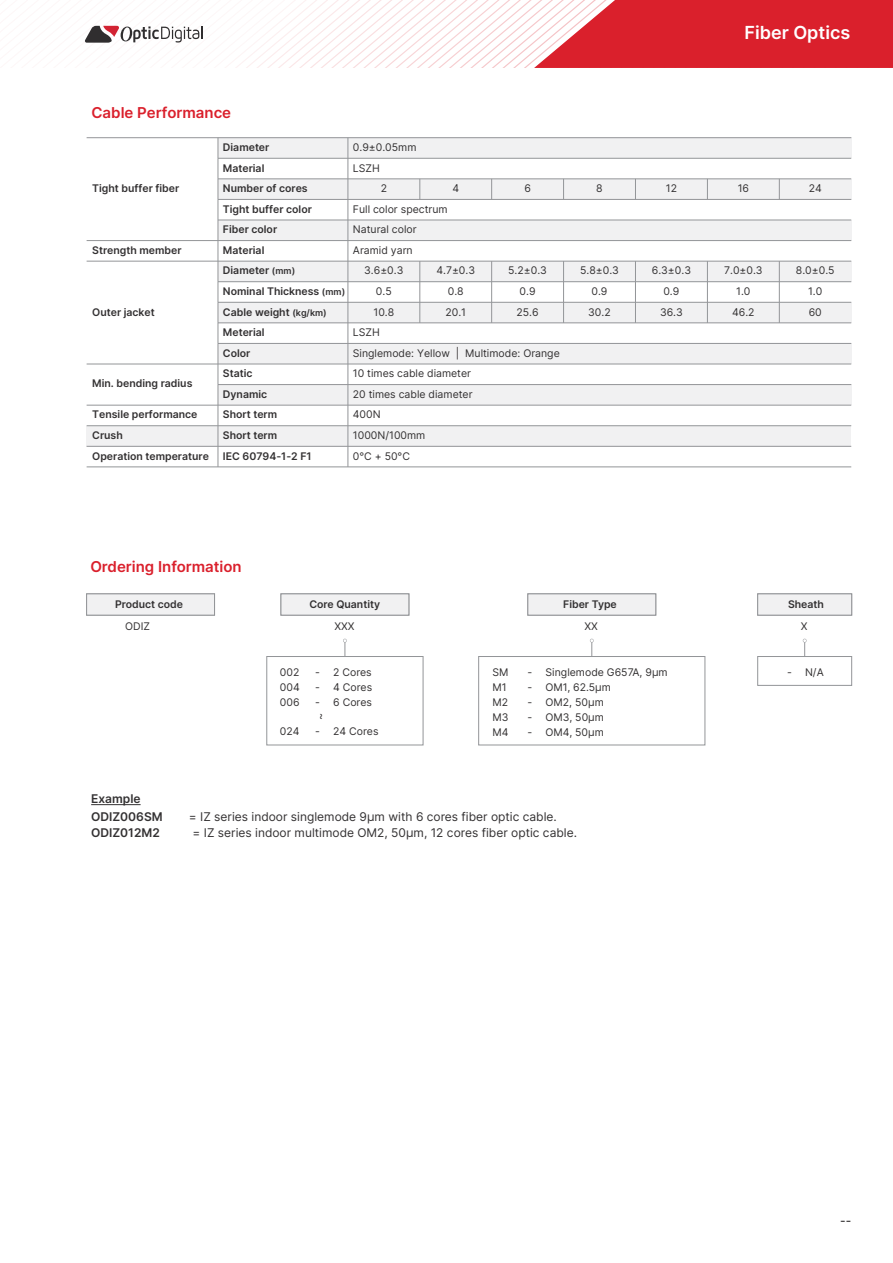
<style>
.page{position:relative;width:893px;height:1263px;background:#fff}
.page>*{position:absolute;margin:0;border:0;box-sizing:border-box;transform-origin:0 0}
.t1{font:600 18px "Inter";color:#fff}
.t2{font:600 15px "Inter";color:#da202c}
.t3{font:12px "Inter";color:#333132}
.t4{font:600 12px/18px "Inter";color:#333132}
.t5{font:500 12px "Inter";color:#333132}
.t6{font:10.5px/15px "Inter";color:#333132;text-align:justify}
.t7{font:600 10.5px/20.5px "Inter";color:#333132}
.s1{font-size:9px}
</style>
<div class="page">
<div style="left:218px;top:261px;width:633px;height:21px;background:#f1f1f2"></div>
<div style="left:218px;top:302px;width:633px;height:21px;background:#f1f1f2"></div>
<div style="left:218px;top:343px;width:633px;height:21px;background:#f1f1f2"></div>
<hr style="left:218px;top:281px;width:633px;height:1px;background:#939598">
<hr style="left:87px;top:261px;width:764px;height:1px;background:#939598">
<hr style="left:218px;top:302px;width:633px;height:1px;background:#939598">
<hr style="left:218px;top:323px;width:633px;height:1px;background:#939598">
<hr style="left:218px;top:343px;width:633px;height:1px;background:#939598">
<div style="left:86px;top:594px;width:129px;height:21px;background:#f1f1f2;border:1px solid #939598"></div>
<div style="left:281px;top:594px;width:128px;height:21px;background:#f1f1f2;border:1px solid #939598"></div>
<div style="left:528px;top:594px;width:128px;height:21px;background:#f1f1f2;border:1px solid #939598"></div>
<div style="left:267px;top:656px;width:156px;height:89px;border:1px solid #939598"></div>
<svg style="left:343px;top:639px;width:4px;height:17px"></svg>
<div style="left:757px;top:594px;width:95px;height:21px;background:#f1f1f2;border:1px solid #939598"></div>
<div style="left:757px;top:656px;width:95px;height:29px;border:1px solid #939598"></div>
<svg style="left:803px;top:639px;width:4px;height:17px"></svg>
<div style="left:478px;top:656px;width:227px;height:89px;border:1px solid #939598"></div>
<svg style="left:590px;top:639px;width:4px;height:17px"></svg>
<hr style="left:91px;top:804px;width:50px;height:1px;background:#333132">
<div style="left:218px;top:138px;width:633px;height:20px;background:#f1f1f2"></div>
<div style="left:218px;top:179px;width:633px;height:20px;background:#f1f1f2"></div>
<div style="left:218px;top:220px;width:633px;height:21px;background:#f1f1f2"></div>
<hr style="left:218px;top:179px;width:633px;height:1px;background:#939598">
<hr style="left:218px;top:158px;width:633px;height:1px;background:#939598">
<hr style="left:218px;top:199px;width:633px;height:1px;background:#939598">
<hr style="left:218px;top:220px;width:633px;height:1px;background:#939598">
<hr style="left:87px;top:364px;width:764px;height:1px;background:#939598">
<div style="left:218px;top:385px;width:633px;height:20px;background:#f1f1f2"></div>
<div style="left:87px;top:426px;width:764px;height:20px;background:#f1f1f2"></div>
<hr style="left:218px;top:384px;width:633px;height:1px;background:#939598">
<hr style="left:87px;top:137px;width:764px;height:1px;background:#939598">
<hr style="left:87px;top:240px;width:764px;height:1px;background:#939598">
<svg style="left:95px;top:0;width:439px;height:68px"></svg>
<svg style="left:534px;top:0;width:359px;height:68px;background:#de3842"></svg>
<svg style="left:85px;top:26px;width:117px;height:17px"></svg>
<svg style="left:420px;top:179px;width:1px;height:20px"></svg>
<svg style="left:491px;top:180px;width:1px;height:19px"></svg>
<svg style="left:563px;top:180px;width:1px;height:19px"></svg>
<svg style="left:635px;top:180px;width:1px;height:19px"></svg>
<svg style="left:707px;top:180px;width:1px;height:19px"></svg>
<svg style="left:779px;top:180px;width:1px;height:19px"></svg>
<svg style="left:420px;top:261px;width:1px;height:62px"></svg>
<svg style="left:491px;top:262px;width:1px;height:61px"></svg>
<svg style="left:563px;top:262px;width:1px;height:61px"></svg>
<svg style="left:635px;top:262px;width:1px;height:61px"></svg>
<svg style="left:707px;top:262px;width:1px;height:61px"></svg>
<svg style="left:779px;top:262px;width:1px;height:61px"></svg>
<hr style="left:87px;top:405px;width:764px;height:1px;background:#939598">
<hr style="left:87px;top:425px;width:764px;height:1px;background:#939598">
<hr style="left:87px;top:446px;width:764px;height:1px;background:#939598">
<svg style="left:218px;top:138px;width:1px;height:329px"></svg>
<svg style="left:348px;top:138px;width:1px;height:329px"></svg>
<hr style="left:87px;top:467px;width:764px;height:1px;background:#939598">
<h1 class="t1" style="left:744px;top:19px;width:107px">Fiber Optics</h1>
<h2 class="t2" style="left:91px;top:102px;width:141px">Cable Performance</h2>
<p class="t7" style="left:223px;top:137px;width:48px">Diameter</p>
<p class="t6" style="left:353px;top:139px;width:65px">0.9±0.05mm</p>
<p class="t7" style="left:92px;top:178px;width:88px">Tight buffer fiber</p>
<p class="t7" style="left:223px;top:157px;width:90px">Material<br>Number of cores<br>Tight buffer color<br>Fiber color</p>
<p class="t6" style="left:353px;top:160px;width:28px">LSZH</p>
<p class="t6" style="left:353px;top:178px;width:96px;line-height:20.5px;text-align:left;text-indent:28px">2<br>Full color spectrum<br>Natural color</p>
<p class="t6" style="left:452px;top:181px;width:8px">4</p>
<p class="t6" style="left:524px;top:181px;width:8px">6</p>
<p class="t6" style="left:596px;top:181px;width:8px">8</p>
<p class="t6" style="left:666px;top:181px;width:13px">12</p>
<p class="t6" style="left:738px;top:181px;width:13px">16</p>
<p class="t6" style="left:809px;top:181px;width:15px">24</p>
<p class="t7" style="left:92px;top:239px;width:91px">Strength member</p>
<p class="t7" style="left:223px;top:239px;width:43px">Material</p>
<p class="t6" style="left:353px;top:242px;width:61px">Aramid yarn</p>
<p class="t7" style="left:92px;top:301px;width:64px">Outer jacket</p>
<p class="t7" style="left:223px;top:260px;width:74px">Diameter <span class="s1">(mm)</span></p>
<p class="t7" style="left:223px;top:281px;width:124px">Nominal Thickness <span class="s1">(mm)<br></span>Cable weight <span class="s1">(kg/km)</span></p>
<p class="t6" style="left:364px;top:263px;width:41px">3.6±0.3</p>
<p class="t6" style="left:436px;top:263px;width:40px">4.7±0.3</p>
<p class="t6" style="left:508px;top:263px;width:40px">5.2±0.3</p>
<p class="t6" style="left:580px;top:263px;width:40px">5.8±0.3</p>
<p class="t6" style="left:652px;top:263px;width:41px">6.3±0.3</p>
<p class="t6" style="left:724px;top:263px;width:40px">7.0±0.3</p>
<p class="t6" style="left:796px;top:263px;width:40px">8.0±0.5</p>
<p class="t6" style="left:376px;top:283px;width:17px">0.5</p>
<p class="t6" style="left:448px;top:283px;width:17px">0.8</p>
<p class="t6" style="left:520px;top:283px;width:18px">0.9</p>
<p class="t6" style="left:591px;top:283px;width:18px">0.9</p>
<p class="t6" style="left:663px;top:283px;width:18px">0.9</p>
<p class="t6" style="left:736px;top:283px;width:16px">1.0</p>
<p class="t6" style="left:808px;top:283px;width:16px">1.0</p>
<p class="t6" style="left:373px;top:304px;width:22px">10.8</p>
<p class="t6" style="left:445px;top:304px;width:22px">20.1</p>
<p class="t6" style="left:516px;top:304px;width:24px">25.6</p>
<p class="t6" style="left:588px;top:304px;width:24px">30.2</p>
<p class="t6" style="left:660px;top:304px;width:24px">36.3</p>
<p class="t6" style="left:732px;top:304px;width:24px">46.2</p>
<p class="t6" style="left:809px;top:304px;width:15px">60</p>
<p class="t7" style="left:223px;top:322px;width:43px">Meterial<br>Color</p>
<p class="t6" style="left:353px;top:322px;width:208px;line-height:20.4px">LSZH<br>Singlemode: Yellow | Multimode: Orange</p>
<p class="t7" style="left:92px;top:373px;width:102px">Min. bending radius</p>
<p class="t7" style="left:92px;top:404px;width:107px">Tensile performance</p>
<p class="t7" style="left:223px;top:363px;width:31px">Static</p>
<p class="t7" style="left:223px;top:383px;width:46px">Dynamic</p>
<p class="t6" style="left:353px;top:366px;width:120px">10 times cable diameter</p>
<p class="t6" style="left:353px;top:386px;width:121px">20 times cable diameter</p>
<p class="t7" style="left:223px;top:404px;width:56px">Short term</p>
<p class="t6" style="left:353px;top:407px;width:29px">400N</p>
<p class="t7" style="left:92px;top:425px;width:32px">Crush</p>
<p class="t7" style="left:223px;top:425px;width:56px">Short term</p>
<p class="t6" style="left:353px;top:427px;width:74px">1000N/100mm</p>
<p class="t7" style="left:92px;top:445px;width:118px">Operation temperature</p>
<p class="t7" style="left:223px;top:445px;width:90px">IEC 60794-1-2 F1</p>
<p class="t6" style="left:353px;top:448px;width:59px">0°C + 50°C</p>
<h2 class="t2" style="left:90px;top:556px;width:153px">Ordering Information</h2>
<p class="t7" style="left:115px;top:594px;width:70px">Product code</p>
<p class="t7" style="left:309px;top:594px;width:72px">Core Quantity</p>
<p class="t7" style="left:563px;top:594px;width:55px">Fiber Type</p>
<p class="t6" style="left:125px;top:618px;width:26px">ODIZ</p>
<p class="t6" style="left:334px;top:618px;width:22px">XXX</p>
<p class="t6" style="left:280px;top:664px;width:21px">002<br>004<br>006</p>
<p class="t6" style="left:280px;top:723px;width:21px">024</p>
<p class="t7" style="left:788px;top:594px;width:38px">Sheath</p>
<p class="t6" style="left:801px;top:618px;width:8px">X</p>
<p class="t6" style="left:584px;top:618px;width:15px">XX</p>
<p class="t6" style="left:492px;top:665px;width:18px">SM</p>
<p class="t6" style="left:787px;top:664px;width:38px">- N/A</p>
<p class="t6" style="left:492px;top:679px;width:18px;text-align:left">M1<br>M2<br>M3<br>M4</p>
<p class="t6" style="left:528px;top:664px;width:6px">- - - - -</p>
<p class="t6" style="left:546px;top:664px;width:124px;text-align:left">Singlemode G657A, 9μm<br>OM1, 62.5μm<br>OM2, 50μm<br>OM3, 50μm<br>OM4, 50μm</p>
<p class="t6" style="left:333px;top:664px;width:40px">2 Cores 4 Cores 6 Cores</p>
<p class="t6" style="left:333px;top:723px;width:47px">24 Cores</p>
<p class="t6" style="left:315px;top:664px;width:6px">- - -</p>
<p class="t6" style="left:315px;top:723px;width:6px">-</p>
<p class="t6" style="left:330px;top:713px;width:8px;rotate:90deg">~</p>
<p class="t4" style="left:91px;top:789px;width:73px">Example<br>ODIZ006SM</p>
<p class="t3" style="left:189px;top:807px;width:369px">= IZ series indoor singlemode 9μm with 6 cores fiber optic cable.</p>
<p class="t4" style="left:91px;top:823px;width:70px">ODIZ012M2</p>
<p class="t3" style="left:193px;top:824px;width:386px">= IZ series indoor multimode OM2, 50μm, 12 cores fiber optic cable.</p>
<p class="t5" style="left:840px;top:1212px;width:13px">--</p>
</div>
